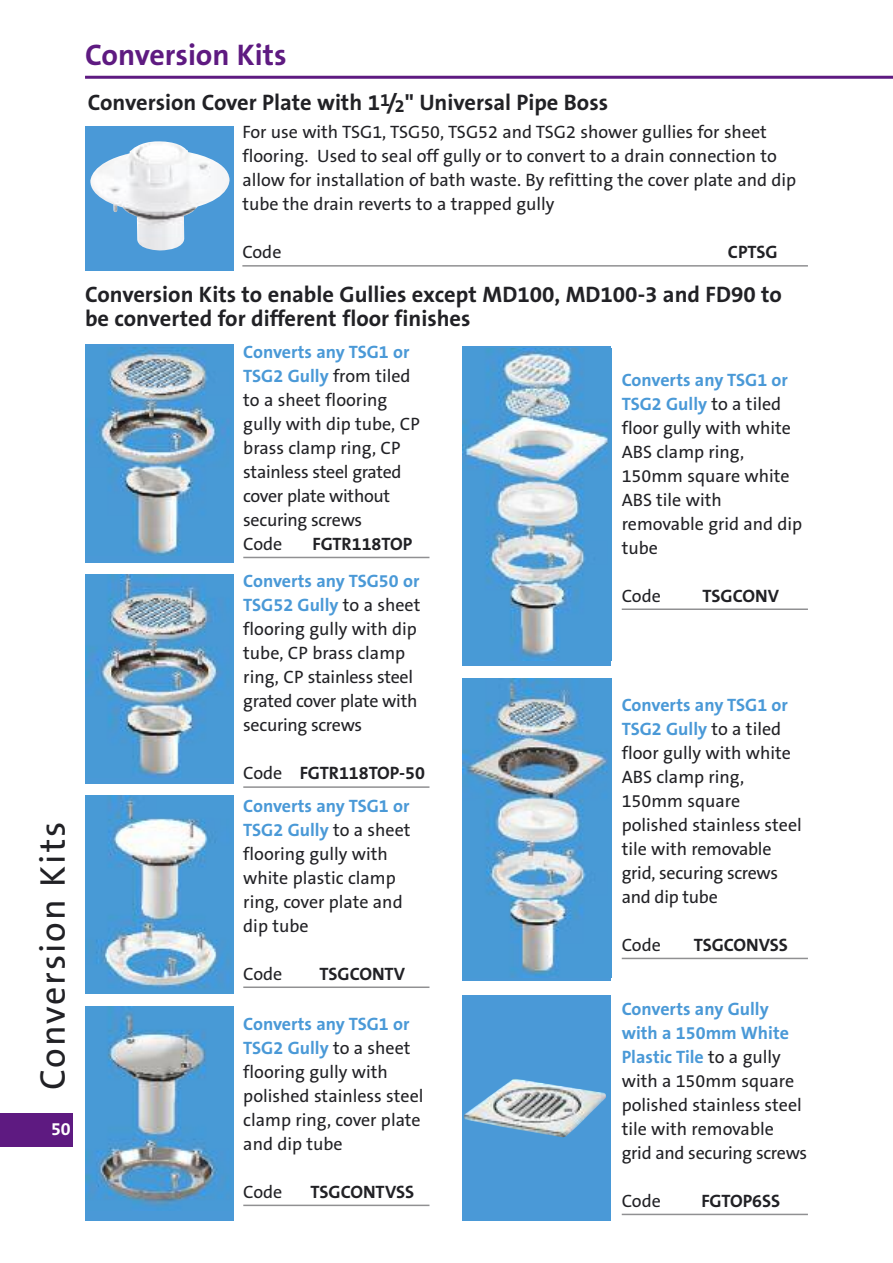
<style>
.page{position:relative;width:893px;height:1263px;background:#fff}
.page>*{position:absolute;margin:0;border:0;box-sizing:border-box;transform-origin:0 0}
.t1{font:36px "The Sans B5 Plain";letter-spacing:.055em;color:#212125}
.t2{font:700 30px "The Sans B7";color:#5e1a81}
.t3{font:700 22.5px/24px "The Sans B7";color:#212125}
.t4{font:18px/24px "The Sans B5 Plain";color:#212125}
.t5{font:700 18px/24px "The Sans B7";color:#4a99d7}
.t6{font:700 18px "The Sans B7";color:#212125}
.t7{font:700 18px "The Sans B7";color:#fff}
.s1{font-size:18px}
.s2{font-family:"The Sans B5 Plain";font-weight:400;color:#212125}
.s3{color:#212125}
</style>
<div class="page">
<hr style="left:85px;top:76px;width:808px;height:3px;background:#5e1a81">
<div style="left:0;top:1113px;width:72px;height:34px;background:#5e1a81"></div>
<hr style="left:242px;top:265px;width:566px;height:2px;background:#909092">
<div style="left:85px;top:126px;width:149px;height:144px;background:#4a99d7"></div>
<img style="left:90px;top:141px;width:140px;height:109px">
<div style="left:85px;top:1006px;width:149px;height:214px;background:#4a99d7"></div>
<img style="left:85px;top:1006px;width:144px;height:200px">
<div style="left:85px;top:344px;width:149px;height:219px;background:#4a99d7"></div>
<img style="left:85px;top:348px;width:144px;height:208px">
<div style="left:85px;top:574px;width:149px;height:209px;background:#4a99d7"></div>
<img style="left:85px;top:574px;width:138px;height:203px">
<img style="left:85px;top:795px;width:149px;height:198px">
<img style="left:462px;top:348px;width:149px;height:313px">
<img style="left:462px;top:678px;width:149px;height:299px">
<div style="left:462px;top:995px;width:149px;height:225px;background:#4a99d7"></div>
<img style="left:464px;top:1079px;width:142px;height:58px">
<hr style="left:243px;top:557px;width:186px;height:1px;background:#909092">
<hr style="left:622px;top:608px;width:186px;height:2px;background:#909092">
<hr style="left:622px;top:958px;width:186px;height:1px;background:#909092">
<hr style="left:243px;top:786px;width:186px;height:2px;background:#909092">
<hr style="left:243px;top:986px;width:186px;height:2px;background:#909092">
<hr style="left:243px;top:1204px;width:186px;height:2px;background:#909092">
<hr style="left:622px;top:1214px;width:186px;height:1px;background:#909092">
<h1 class="t1" style="left:34px;top:1090px;width:270px;rotate:-90deg">Conversion Kits</h1>
<p class="t7" style="left:51px;top:1119px;width:21px">50</p>
<h2 class="t2" style="left:85px;top:39px;width:203px">Conversion Kits</h2>
<p class="t3" style="left:88px;top:91px;width:522px">Conversion Cover Plate with 1<sup>1</sup>/<span class="s1">2</span>" Universal Pipe Boss</p>
<p class="t4" style="left:242px;top:120px;width:555px">For use with TSG1, TSG50, TSG52 and TSG2 shower gullies for sheet flooring. Used to seal off gully or to convert to a drain connection to allow for installation of bath waste. By refitting the cover plate and dip tube the drain reverts to a trapped gully</p>
<p class="t4" style="left:242px;top:240px;width:41px">Code</p>
<p class="t6" style="left:728px;top:242px;width:51px">CPTSG</p>
<p class="t3" style="left:85px;top:283px;width:698px">Conversion Kits to enable Gullies except MD100, MD100-3 and FD90 to be converted for different floor finishes</p>
<p class="t5" style="left:243px;top:340px;width:169px">Converts any TSG1 or<br>TSG2 Gully <span class="s2">from tiled</span></p>
<p class="t4" style="left:243px;top:388px;width:178px">to a sheet flooring gully with dip tube, CP brass clamp ring, CP stainless steel grated cover plate without securing screws<br>Code</p>
<p class="t6" style="left:312px;top:534px;width:101px">FGTR118TOP</p>
<p class="t5" style="left:243px;top:570px;width:179px">Converts any TSG50 or<br>TSG52 Gully <span class="s2">to a sheet</span></p>
<p class="t4" style="left:243px;top:618px;width:176px">flooring gully with dip tube, CP brass clamp ring, CP stainless steel grated cover plate with securing screws</p>
<p class="t5" style="left:243px;top:758px;width:183px;line-height:32.1px"><span class="s2">Code</span> <span class="s3">FGTR118TOP-50<br></span>Converts any TSG1 or</p>
<p class="t5" style="left:243px;top:818px;width:169px">TSG2 Gully <span class="s2">to a sheet</span></p>
<p class="t4" style="left:243px;top:842px;width:161px">flooring gully with white plastic clamp ring, cover plate and dip tube</p>
<p class="t4" style="left:243px;top:962px;width:41px">Code</p>
<p class="t6" style="left:319px;top:964px;width:87px">TSGCONTV</p>
<p class="t5" style="left:243px;top:1012px;width:169px">Converts any TSG1 or<br>TSG2 Gully <span class="s2">to a sheet</span></p>
<p class="t4" style="left:243px;top:1060px;width:182px">flooring gully with polished stainless steel clamp ring, cover plate and dip tube</p>
<p class="t4" style="left:243px;top:1180px;width:41px">Code</p>
<p class="t6" style="left:311px;top:1182px;width:105px">TSGCONTVSS</p>
<p class="t5" style="left:622px;top:368px;width:168px">Converts any TSG1 or<br>TSG2 Gully <span class="s2">to a tiled</span></p>
<p class="t4" style="left:622px;top:416px;width:182px">floor gully with white<br>ABS clamp ring,<br>150mm square white<br>ABS tile with removable grid and dip tube</p>
<p class="t4" style="left:622px;top:584px;width:41px">Code</p>
<p class="t6" style="left:703px;top:586px;width:78px">TSGCONV</p>
<p class="t5" style="left:622px;top:693px;width:168px">Converts any TSG1 or<br>TSG2 Gully <span class="s2">to a tiled</span></p>
<p class="t4" style="left:622px;top:741px;width:182px">floor gully with white<br>ABS clamp ring,<br>150mm square polished stainless steel tile with removable grid, securing screws and dip tube</p>
<p class="t4" style="left:622px;top:933px;width:41px">Code</p>
<p class="t6" style="left:694px;top:935px;width:96px">TSGCONVSS</p>
<p class="t5" style="left:622px;top:997px;width:169px">Converts any Gully with a 150mm White<br>Plastic Tile <span class="s2">to a gully</span></p>
<p class="t4" style="left:622px;top:1069px;width:187px">with a 150mm square polished stainless steel tile with removable grid and securing screws</p>
<p class="t4" style="left:622px;top:1189px;width:41px">Code</p>
<p class="t6" style="left:701px;top:1191px;width:80px">FGTOP6SS</p>
</div>
